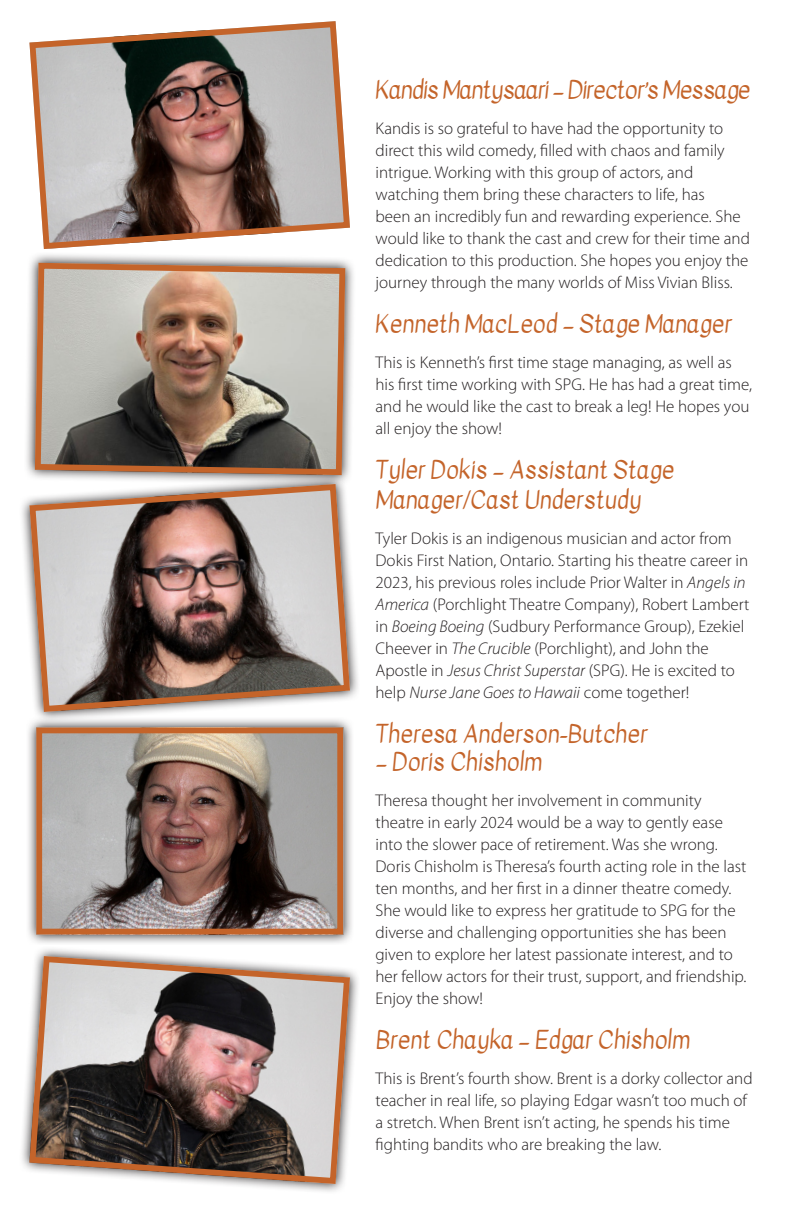
<style>
.page{position:relative;width:792px;height:1224px;background:#fff}
.page>*{position:absolute;margin:0;border:0;box-sizing:border-box;transform-origin:0 0}
.t1{font:24px/30px "Kavivanar";color:#c4642a}
.t2{font:24px "Kavivanar";letter-spacing:-.03em;color:#c4642a}
.t3{font:300 17px/22px "Myriad Pro";color:#231f20}
.s1{font-style:italic}
</style>
<div class="page">
<svg style="left:29px;top:21px;width:321px;height:228px"></svg>
<svg style="left:22px;top:501px;width:336px;height:216px"></svg>
<svg style="left:26px;top:485px;width:327px;height:230px"></svg>
<svg style="left:28px;top:717px;width:324px;height:226px"></svg>
<img style="left:43px;top:735px;width:293px;height:193px">
<div style="left:36px;top:728px;width:307px;height:207px;border:6px solid #c4642a"></div>
<svg style="left:22px;top:949px;width:336px;height:243px"></svg>
<svg style="left:26px;top:953px;width:327px;height:234px"></svg>
<svg style="left:26px;top:254px;width:328px;height:231px"></svg>
<svg style="left:32px;top:260px;width:316px;height:218px"></svg>
<p class="t2" style="left:376px;top:72px;width:376px">Kandis Mantysaari – Director’s Message</p>
<p class="t3" style="left:376px;top:117px;width:376px">Kandis is so grateful to have had the opportunity to direct this wild comedy, filled with chaos and family intrigue. Working with this group of actors, and watching them bring these characters to life, has<br>been an incredibly fun and rewarding experience. She would like to thank the cast and crew for their time and dedication to this production. She hopes you enjoy the journey through the many worlds of Miss Vivian Bliss.</p>
<p class="t1" style="left:376px;top:309px;width:358px">Kenneth MacLeod – Stage Manager</p>
<p class="t3" style="left:376px;top:351px;width:378px">This is Kenneth’s first time stage managing, as well as his first time working with SPG. He has had a great time, and he would like the cast to break a leg! He hopes you all enjoy the show!</p>
<p class="t1" style="left:376px;top:455px;width:300px">Tyler Dokis – Assistant Stage<br>Manager/Cast Understudy</p>
<p class="t3" style="left:376px;top:527px;width:375px">Tyler Dokis is an indigenous musician and actor from Dokis First Nation, Ontario. Starting his theatre career in 2023, his previous roles include Prior Walter in <span class="s1">Angels in America</span> (Porchlight Theatre Company), Robert Lambert in <span class="s1">Boeing Boeing</span> (Sudbury Performance Group), Ezekiel Cheever in <span class="s1">The Crucible</span> (Porchlight), and John the Apostle in <span class="s1">Jesus Christ Superstar</span> (SPG). He is excited to help <span class="s1">Nurse Jane Goes to Hawaii</span> come together!</p>
<p class="t1" style="left:376px;top:719px;width:273px">Theresa Anderson-Butcher</p>
<p class="t1" style="left:376px;top:747px;width:168px">– Doris Chisholm</p>
<p class="t3" style="left:376px;top:789px;width:373px">Theresa thought her involvement in community theatre in early 2024 would be a way to gently ease into the slower pace of retirement. Was she wrong.<br>Doris Chisholm is Theresa’s fourth acting role in the last ten months, and her first in a dinner theatre comedy.<br>She would like to express her gratitude to SPG for the diverse and challenging opportunities she has been given to explore her latest passionate interest, and to her fellow actors for their trust, support, and friendship.<br>Enjoy the show!</p>
<p class="t1" style="left:376px;top:1025px;width:316px">Brent Chayka – Edgar Chisholm</p>
<p class="t3" style="left:376px;top:1067px;width:379px">This is Brent’s fourth show. Brent is a dorky collector and teacher in real life, so playing Edgar wasn’t too much of a stretch. When Brent isn’t acting, he spends his time fighting bandits who are breaking the law.</p>
</div>
